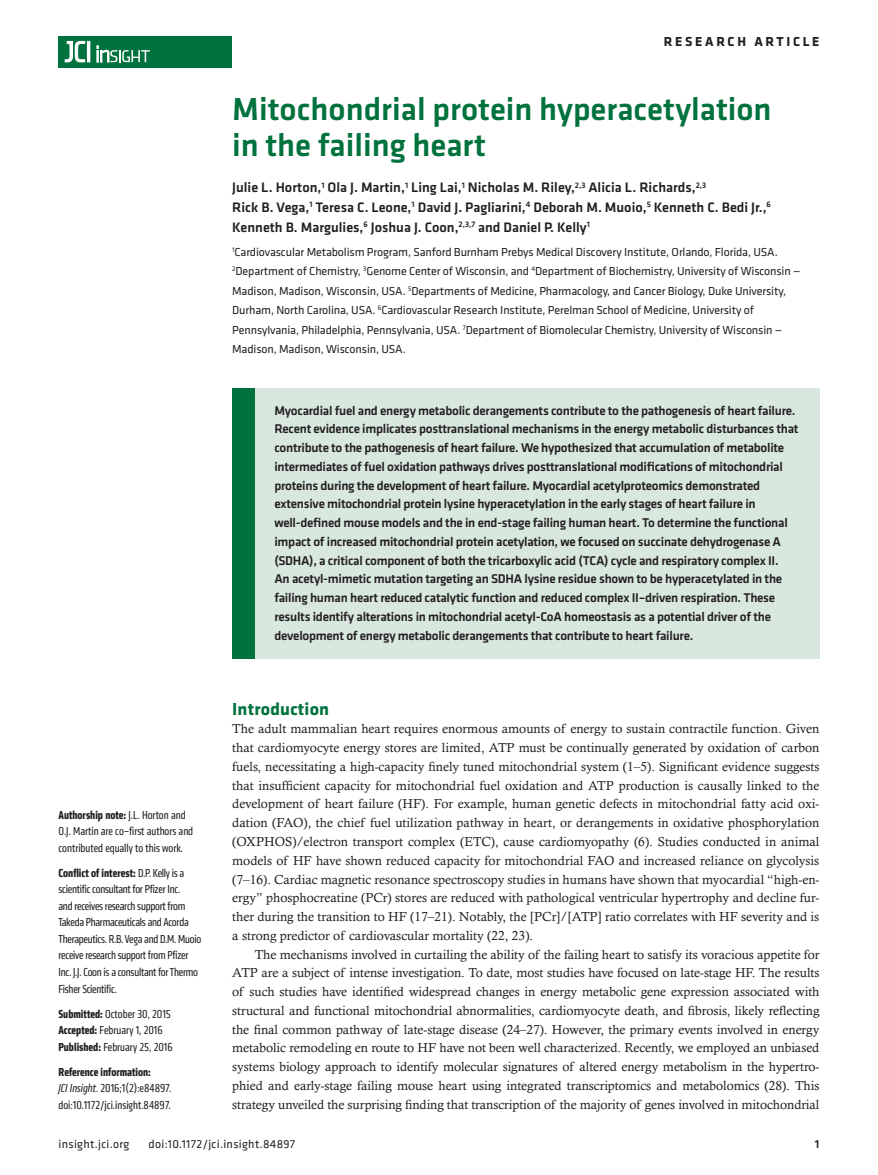
<style>
.page{position:relative;width:878px;height:1175px;background:#fff}
.page>*{position:absolute;margin:0;border:0;box-sizing:border-box;transform-origin:0 0}
.t1{font:500 33px/36px "Klavika Basic";color:#00723e}
.t2{font:700 18px "Klavika";letter-spacing:.01em;color:#00723e}
.t3{font:500 14.25px/19.5px "Klavika Basic";color:#231f20}
.t4{font:700 13.5px "Klavika Basic";letter-spacing:.2em;color:#231f20}
.t5{font:13.2px/18.8px "Calisto MT Std";letter-spacing:-.005em;color:#231f20;text-align:justify}
.t6{font:500 13.2px/18.8px "Klavika Basic";letter-spacing:-.02em;color:#231f20}
.t7{font:12px/19.5px "Klavika";letter-spacing:-.01em;color:#231f20}
.t8{font:condensed 12px/16.5px "Klavika";letter-spacing:-.02em;color:#231f20}
.t9{font:condensed 12px/16.5px "Klavika";color:#231f20}
.t10{font:12px "Klavika Basic";letter-spacing:.025em;color:#231f20}
.t11{font:500 12px "Klavika Basic";color:#231f20}
.s1{font-weight:700}
.s2{font-style:italic}
</style>
<div class="page">
<div style="left:59px;top:36px;width:173px;height:31px;background:#00723e"></div>
<hr style="left:87px;top:41px;width:3px;height:21px;background:#fff">
<svg style="left:64px;top:41px;width:21px;height:22px"></svg>
<svg style="left:97px;top:46px;width:53px;height:16px"></svg>
<div style="left:232px;top:387px;width:587px;height:271px;background:#d8e8df"></div>
<div style="left:232px;top:387px;width:22px;height:271px;background:#00723e"></div>
<p class="t4" style="left:663px;top:32px;width:157px">RESEARCH ARTICLE</p>
<h1 class="t1" style="left:232px;top:91px;width:541px">Mitochondrial protein hyperacetylation in the failing heart</h1>
<p class="t3" style="left:232px;top:178px;width:540px">Julie L. Horton,<sup>1</sup> Ola J. Martin,<sup>1</sup> Ling Lai,<sup>1</sup> Nicholas M. Riley,<sup>2,3</sup> Alicia L. Richards,<sup>2,3<br></sup>Rick B. Vega,<sup>1</sup> Teresa C. Leone,<sup>1</sup> David J. Pagliarini,<sup>4</sup> Deborah M. Muoio,<sup>5</sup> Kenneth C. Bedi Jr.,<sup>6<br></sup>Kenneth B. Margulies,<sup>6</sup> Joshua J. Coon,<sup>2,3,7</sup> and Daniel P. Kelly<sup>1</sup></p>
<p class="t7" style="left:232px;top:241px;width:569px"><sup>1</sup>Cardiovascular Metabolism Program, Sanford Burnham Prebys Medical Discovery Institute, Orlando, Florida, USA.<br><sup>2</sup>Department of Chemistry, <sup>3</sup>Genome Center of Wisconsin, and <sup>4</sup>Department of Biochemistry, University of Wisconsin — Madison, Madison, Wisconsin, USA. <sup>5</sup>Departments of Medicine, Pharmacology, and Cancer Biology, Duke University, Durham, North Carolina, USA. <sup>6</sup>Cardiovascular Research Institute, Perelman School of Medicine, University of Pennsylvania, Philadelphia, Pennsylvania, USA. <sup>7</sup>Department of Biomolecular Chemistry, University of Wisconsin — Madison, Madison, Wisconsin, USA.</p>
<p class="t9" style="left:59px;top:806px;width:136px"><span class="s1">Authorship note:</span> J.L. Horton and<br>O.J. Martin are co–first authors and contributed equally to this work.</p>
<p class="t8" style="left:59px;top:864px;width:144px"><span class="s1">Conflict of interest:</span> D.P. Kelly is a scientific consultant for Pfizer Inc.<br>and receives research support from Takeda Pharmaceuticals and Acorda Therapeutics. R.B. Vega and D.M. Muoio receive research support from Pfizer Inc. J.J. Coon is a consultant for Thermo Fisher Scientific.</p>
<p class="t9" style="left:59px;top:1005px;width:116px"><span class="s1">Submitted:</span> October 30, 2015<br><span class="s1">Accepted:</span> February 1, 2016<br><span class="s1">Published:</span> February 25, 2016</p>
<p class="t9" style="left:59px;top:1063px;width:114px"><span class="s1">Reference information:<br></span><span class="s2">JCI Insight</span>. 2016;1(2):e84897. doi:10.1172/jci.insight.84897.</p>
<p class="t6" style="left:274px;top:400px;width:525px">Myocardial fuel and energy metabolic derangements contribute to the pathogenesis of heart failure.<br>Recent evidence implicates posttranslational mechanisms in the energy metabolic disturbances that contribute to the pathogenesis of heart failure. We hypothesized that accumulation of metabolite intermediates of fuel oxidation pathways drives posttranslational modifications of mitochondrial proteins during the development of heart failure. Myocardial acetylproteomics demonstrated extensive mitochondrial protein lysine hyperacetylation in the early stages of heart failure in well-defined mouse models and the in end-stage failing human heart. To determine the functional impact of increased mitochondrial protein acetylation, we focused on succinate dehydrogenase A (SDHA), a critical component of both the tricarboxylic acid (TCA) cycle and respiratory complex II.<br>An acetyl-mimetic mutation targeting an SDHA lysine residue shown to be hyperacetylated in the failing human heart reduced catalytic function and reduced complex II–driven respiration. These results identify alterations in mitochondrial acetyl-CoA homeostasis as a potential driver of the development of energy metabolic derangements that contribute to heart failure.</p>
<h2 class="t2" style="left:232px;top:695px;width:98px">Introduction</h2>
<p class="t5" style="left:232px;top:719px;width:588px">The adult mammalian heart requires enormous amounts of energy to sustain contractile function. Given that cardiomyocyte energy stores are limited, ATP must be continually generated by oxidation of carbon fuels, necessitating a high-capacity finely tuned mitochondrial system (1–5). Significant evidence suggests that insufficient capacity for mitochondrial fuel oxidation and ATP production is causally linked to the development of heart failure (HF). For example, human genetic defects in mitochondrial fatty acid oxi&shy;dation (FAO), the chief fuel utilization pathway in heart, or derangements in oxidative phosphorylation (OXPHOS)/electron transport complex (ETC), cause cardiomyopathy (6). Studies conducted in animal models of HF have shown reduced capacity for mitochondrial FAO and increased reliance on glycolysis (7–16). Cardiac magnetic resonance spectroscopy studies in humans have shown that myocardial “high-en&shy;ergy” phosphocreatine (PCr) stores are reduced with pathological ventricular hypertrophy and decline fur&shy;ther during the transition to HF (17–21). Notably, the [PCr]/[ATP] ratio correlates with HF severity and is a strong predictor of cardiovascular mortality (22, 23).</p>
<p class="t5" style="left:232px;top:944px;width:588px;text-indent:22px">The mechanisms involved in curtailing the ability of the failing heart to satisfy its voracious appetite for ATP are a subject of intense investigation. To date, most studies have focused on late-stage HF. The results of such studies have identified widespread changes in energy metabolic gene expression associated with structural and functional mitochondrial abnormalities, cardiomyocyte death, and fibrosis, likely reflecting the final common pathway of late-stage disease (24–27). However, the primary events involved in energy metabolic remodeling en route to HF have not been well characterized. Recently, we employed an unbiased systems biology approach to identify molecular signatures of altered energy metabolism in the hypertro&shy;phied and early-stage failing mouse heart using integrated transcriptomics and metabolomics (28). This strategy unveiled the surprising finding that transcription of the majority of genes involved in mitochondrial</p>
<p class="t10" style="left:58px;top:1135px;width:72px">insight.jci.org</p>
<p class="t10" style="left:148px;top:1135px;width:148px">doi:10.1172/jci.insight.84897</p>
<p class="t11" style="left:814px;top:1135px;width:6px">1</p>
</div>
